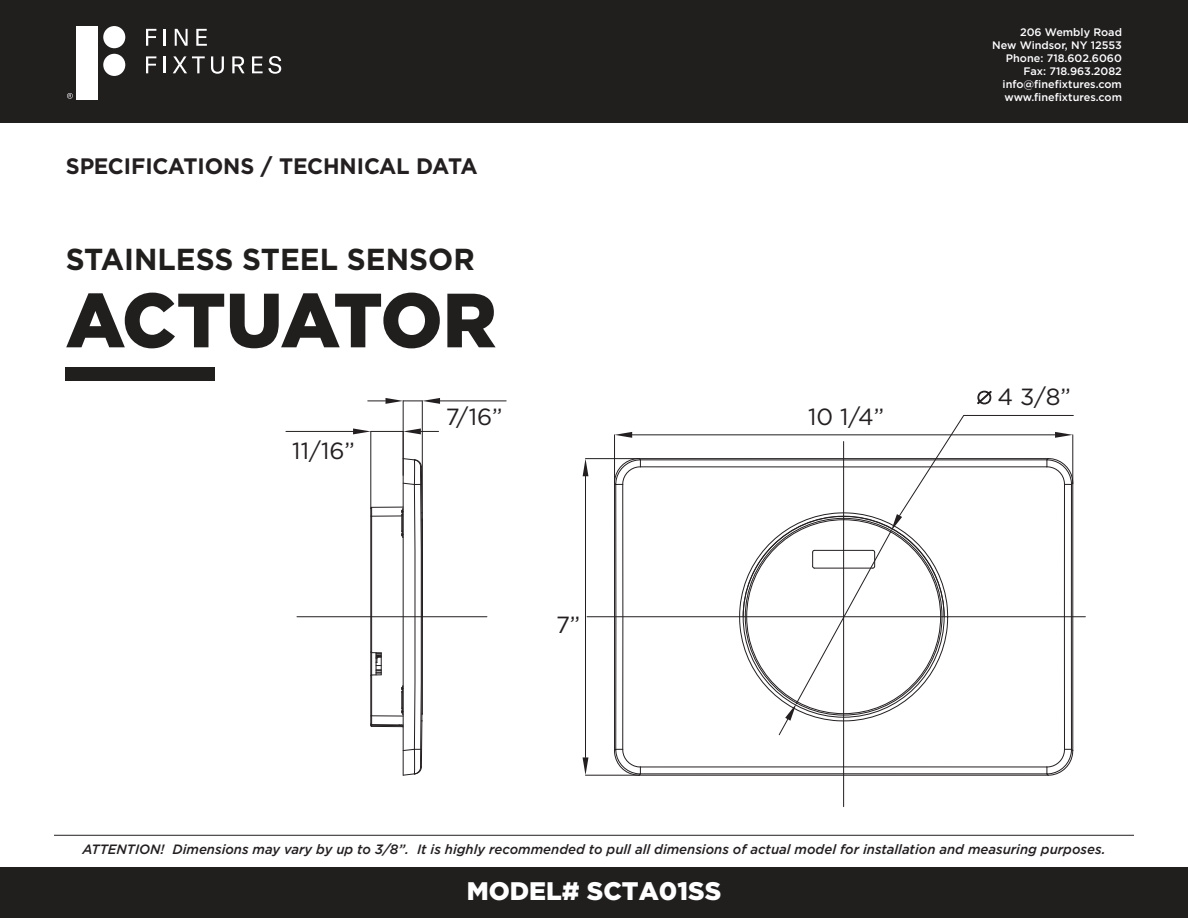
<style>
.page{position:relative;width:1188px;height:918px;background:#fff}
.page>*{position:absolute;margin:0;border:0;box-sizing:border-box;transform-origin:0 0}
.t1{font:900 76.65px "Arson Pro";letter-spacing:-.025em;color:#211e1e}
.t2{font:700 30.3px "Arson Pro";color:#211e1e}
.t3{font:900 25.35px "Arson Pro";color:#fff}
.t4{font:23.4px "Arson Pro";color:#231f20}
.t5{font:700 22.35px "Arson Pro";letter-spacing:-.01em;color:#231f20}
.t6{font:italic 500 13.5px "Arson Pro";color:#231f20}
.t7{font:500 10.8px/13px "Arson Pro";color:#fff;text-align:right}
</style>
<div class="page">
<div style="left:0;top:867px;width:1188px;height:51px;background:#211e1e"></div>
<div style="left:0;top:0;width:1188px;height:122px;background:#211e1e"></div>
<div style="left:76px;top:26px;width:22px;height:73px;background:#fff"></div>
<div style="left:103px;top:26px;width:22px;height:22px;background:#fff;border-radius:50%"></div>
<div style="left:103px;top:54px;width:22px;height:22px;background:#fff;border-radius:50%"></div>
<svg style="left:146px;top:29px;width:10px;height:17px"></svg>
<svg style="left:164px;top:29px;width:2px;height:17px"></svg>
<svg style="left:175px;top:29px;width:13px;height:17px"></svg>
<svg style="left:196px;top:29px;width:11px;height:17px"></svg>
<svg style="left:146px;top:56px;width:10px;height:17px"></svg>
<svg style="left:164px;top:56px;width:2px;height:17px"></svg>
<svg style="left:173px;top:56px;width:32px;height:17px"></svg>
<svg style="left:211px;top:56px;width:13px;height:18px"></svg>
<svg style="left:232px;top:56px;width:13px;height:17px"></svg>
<svg style="left:252px;top:56px;width:29px;height:18px"></svg>
<svg style="left:67px;top:93px;width:6px;height:6px"></svg>
<hr style="left:54px;top:835px;width:1080px;height:1px;background:#231f20">
<hr style="left:586px;top:775px;width:53px;height:1px;background:#231f20">
<hr style="left:586px;top:458px;width:53px;height:1px;background:#231f20">
<hr style="left:585px;top:476px;width:1px;height:281px;background:#231f20">
<svg style="left:583px;top:757px;width:5px;height:18px"></svg>
<svg style="left:583px;top:459px;width:5px;height:17px"></svg>
<svg style="left:978px;top:391px;width:13px;height:13px"></svg>
<svg style="left:614px;top:415px;width:460px;height:361px"></svg>
<hr style="left:587px;top:616px;width:498px;height:1px;background:#231f20">
<hr style="left:843px;top:442px;width:1px;height:365px;background:#231f20">
<div style="left:66px;top:367px;width:149px;height:14px;background:#211e1e"></div>
<hr style="left:286px;top:431px;width:67px;height:1px;background:#231f20">
<svg style="left:353px;top:428px;width:86px;height:348px"></svg>
<hr style="left:297px;top:616px;width:190px;height:1px;background:#231f20">
<hr style="left:422px;top:401px;width:1px;height:216px;background:#231f20">
<hr style="left:403px;top:401px;width:1px;height:74px;background:#231f20">
<hr style="left:440px;top:401px;width:66px;height:1px;background:#231f20">
<svg style="left:368px;top:398px;width:72px;height:6px"></svg>
<h3 class="t5" style="left:66px;top:153px;width:414px">SPECIFICATIONS / TECHNICAL DATA</h3>
<h2 class="t2" style="left:66px;top:242px;width:411px">STAINLESS STEEL SENSOR</h2>
<h1 class="t1" style="left:66px;top:276px;width:432px">ACTUATOR</h1>
<h3 class="t4" style="left:292px;top:438px;width:64px">11/16”</h3>
<h3 class="t4" style="left:446px;top:404px;width:58px">7/16”</h3>
<h3 class="t4" style="left:556px;top:611px;width:26px">7”</h3>
<p class="t7" style="left:992px;top:25px;width:131px">206 Wembly Road<br>New Windsor, NY 12553<br>Phone: 718.602.6060<br>Fax: 718.963.2082 info@finefixtures.com www.finefixtures.com</p>
<h3 class="t4" style="left:808px;top:403px;width:78px">10 1/4”</h3>
<h3 class="t4" style="left:998px;top:384px;width:75px">4 3/8”</h3>
<p class="t6" style="left:83px;top:842px;width:1025px">ATTENTION! Dimensions may vary by up to 3/8”. It is highly recommended to pull all dimensions of actual model for installation and measuring purposes.</p>
<h3 class="t3" style="left:467px;top:876px;width:256px">MODEL# SCTA01SS</h3>
</div>
